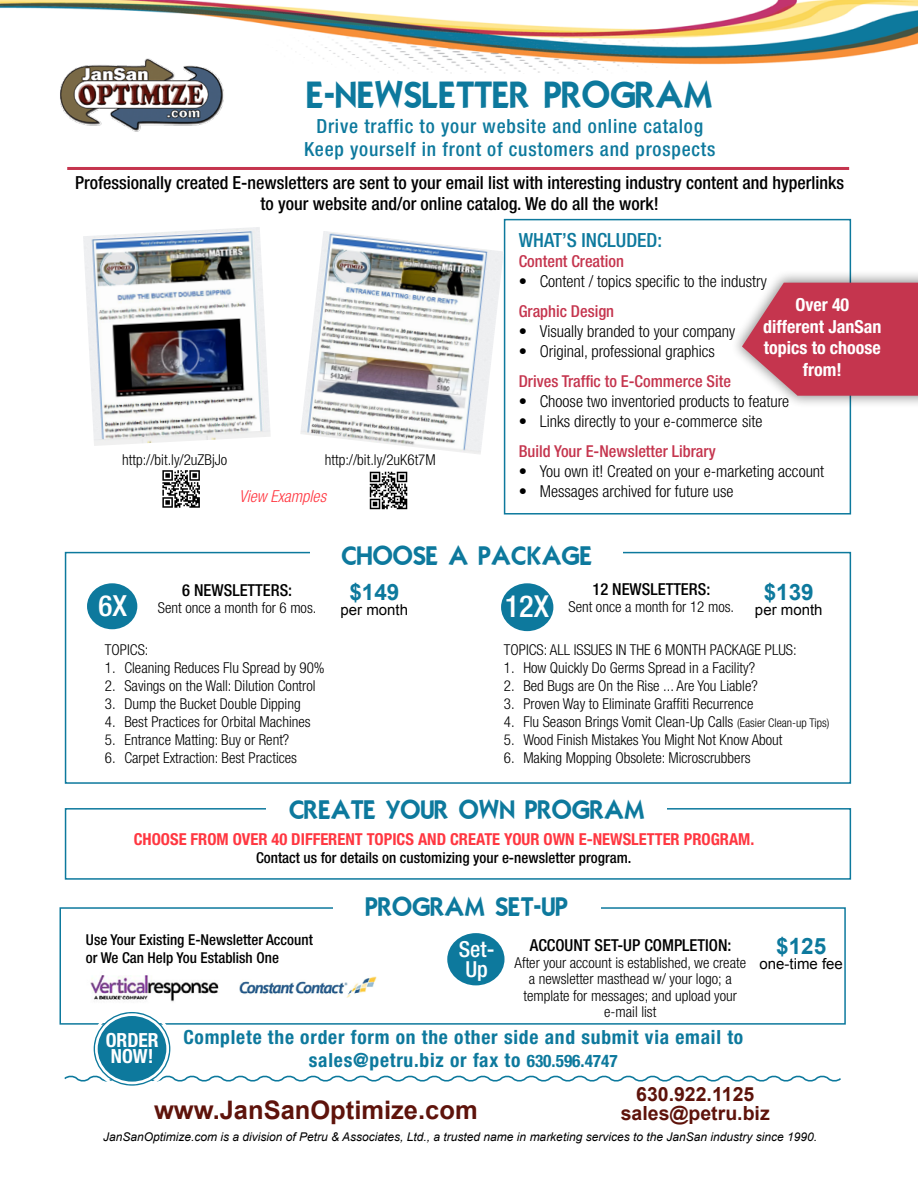
<style>
.page{position:relative;width:918px;height:1188px;background:#fff}
.page>*{position:absolute;margin:0;border:0;box-sizing:border-box;transform-origin:0 0}
.t1{font:36px "ELEGANCE";letter-spacing:.04em;color:#0d799d}
.t2{font:500 condensed 30.3px "Helvetica Neue LT Std";color:#fff}
.t3{font:500 condensed 29.1px "Helvetica Neue LT Std";color:#fff}
.t4{font:25.5px "ELEGANCE";letter-spacing:.04em;color:#0d799d}
.t5{font:700 25.5px "Arial";color:#5e130b}
.t6{font:700 22.5px "Arial";color:#0d799d}
.t7{font:500 condensed 22.05px/20.1px "Helvetica Neue LT Std";color:#fff}
.t8{font:700 condensed 19.5px/23.4px "Helvetica Neue LT Std";letter-spacing:.04em;color:#0d799d;text-align:center}
.t9{font:500 condensed 19.5px/22.5px "Helvetica Neue LT Std";letter-spacing:.04em;color:#0d799d;text-align:center}
.t10{font:700 19.5px "Arial";color:#5e130b}
.t11{font:500 condensed 19.5px "Helvetica Neue LT Std";color:#0d799d}
.t12{font:700 condensed 19.5px/16.5px "Helvetica Neue LT Std";color:#fff}
.t13{font:500 condensed 18px/21px "Helvetica Neue LT Std";color:#000;text-align:center}
.t14{font:700 condensed 18px/21.6px "Helvetica Neue LT Std";color:#fff;text-align:center}
.t15{font:300 condensed 16.5px "Helvetica Neue LT Std";color:#000}
.t16{font:500 condensed 16.5px "Helvetica Neue LT Std";color:#c5354e}
.t17{font:700 condensed 16.5px "Helvetica Neue LT Std";color:#ff3741}
.t18{font:500 condensed 16.5px "Helvetica Neue LT Std";color:#000}
.t19{font:italic 300 condensed 16.5px "Helvetica Neue LT Std";color:#ff3741}
.t20{font:300 condensed 15px/16.5px "Helvetica Neue LT Std";color:#000;text-align:center}
.t21{font:500 condensed 15px/18px "Helvetica Neue LT Std";color:#000}
.t22{font:15px "Arial";color:#000}
.t23{font:italic 12px "Arial";color:#000}
.s1{font-weight:500}
.s2{font-size:12px}
.s3{font-size:17.25px}
</style>
<div class="page">
<div style="left:504px;top:219px;width:347px;height:296px;border:2px solid #0d799d"></div>
<div style="left:730px;top:269px;width:188px;height:140px;background:#000;opacity:.44"></div>
<svg style="left:742px;top:283px;width:176px;height:113px;background:#cb5065"></svg>
<img style="left:0;top:0;width:918px;height:74px">
<div style="left:46px;top:45px;width:191px;height:99px;background:#fff"></div>
<img style="left:60px;top:58px;width:164px;height:74px">
<svg style="left:64px;top:1073px;width:777px;height:10px"></svg>
<hr style="left:67px;top:167px;width:782px;height:3px;background:#c5354e">
<img style="left:301px;top:231px;width:203px;height:224px">
<div style="left:87px;top:583px;width:50px;height:46px;background:#0d799d;border-radius:50%"></div>
<div style="left:501px;top:583px;width:52px;height:48px;background:#0d799d;border-radius:50%"></div>
<div style="left:447px;top:933px;width:58px;height:52px;background:#0d799d;border-radius:50%"></div>
<img style="left:90px;top:975px;width:129px;height:27px">
<img style="left:239px;top:976px;width:138px;height:22px">
<svg style="left:369px;top:471px;width:39px;height:39px"></svg>
<svg style="left:370px;top:472px;width:37px;height:37px"></svg>
<svg style="left:162px;top:470px;width:38px;height:38px"></svg>
<img style="left:83px;top:227px;width:187px;height:219px">
<div style="left:65px;top:552px;width:786px;height:232px;border:2px solid #0d799d"></div>
<div style="left:311px;top:539px;width:312px;height:29px;background:#fff"></div>
<div style="left:65px;top:808px;width:786px;height:72px;border:2px solid #0d799d"></div>
<div style="left:267px;top:793px;width:400px;height:32px;background:#fff"></div>
<div style="left:59px;top:907px;width:787px;height:118px;border:2px solid #0d799d"></div>
<div style="left:333px;top:890px;width:268px;height:32px;background:#fff"></div>
<div style="left:94px;top:1012px;width:76px;height:74px;background:#0d799d;border-radius:50%"></div>
<div style="left:90px;top:1008px;width:84px;height:82px;border:3px solid #fff;border-radius:50%"></div>
<div style="left:95px;top:1013px;width:74px;height:71px;border:3px solid #fff;border-radius:50%"></div>
<h1 class="t1" style="left:307px;top:72px;width:406px">E-NEWSLETTER PROGRAM</h1>
<h3 class="t9" style="left:304px;top:115px;width:413px">Drive traffic to your website and online catalog<br>Keep yourself in front of customers and prospects</h3>
<p class="t13" style="left:75px;top:171px;width:770px">Professionally created E-newsletters are sent to your email list with interesting industry content and hyperlinks to your website and/or online catalog. We do all the work!</p>
<p class="t20" style="left:122px;top:452px;width:107px">http://bit.ly/2uZBjJo</p>
<p class="t20" style="left:325px;top:452px;width:112px">http://bit.ly/2uK6t7M</p>
<p class="t19" style="left:239px;top:487px;width:89px">View Examples</p>
<h3 class="t11" style="left:519px;top:229px;width:145px">WHAT’S INCLUDED:</h3>
<p class="t16" style="left:519px;top:251px;width:107px">Content Creation</p>
<p class="t15" style="left:519px;top:271px;width:250px">• Content / topics specific to the industry</p>
<p class="t16" style="left:519px;top:302px;width:97px">Graphic Design</p>
<p class="t15" style="left:519px;top:322px;width:218px"><span class="s1">•</span> Visually branded to your company</p>
<p class="t15" style="left:519px;top:341px;width:198px">• Original, professional graphics</p>
<p class="t16" style="left:519px;top:372px;width:214px">Drives Traffic to E-Commerce Site</p>
<p class="t15" style="left:519px;top:392px;width:272px">• Choose two inventoried products to feature</p>
<p class="t15" style="left:519px;top:411px;width:245px">• Links directly to your e-commerce site</p>
<p class="t16" style="left:519px;top:442px;width:199px">Build Your E-Newsletter Library</p>
<p class="t15" style="left:519px;top:462px;width:307px">• You own it! Created on your e-marketing account</p>
<p class="t15" style="left:519px;top:481px;width:216px">• Messages archived for future use</p>
<p class="t14" style="left:763px;top:294px;width:120px">Over 40 different JanSan topics to choose from!</p>
<h3 class="t4" style="left:342px;top:539px;width:251px">CHOOSE A PACKAGE</h3>
<h3 class="t6" style="left:349px;top:577px;width:52px">$149</h3>
<p class="t22" style="left:341px;top:600px;width:69px">per month</p>
<h3 class="t6" style="left:764px;top:577px;width:52px">$139</h3>
<p class="t18" style="left:592px;top:579px;width:119px">12 NEWSLETTERS:</p>
<p class="t20" style="left:569px;top:598px;width:167px">Sent once a month for 12 mos.</p>
<p class="t18" style="left:182px;top:580px;width:111px">6 NEWSLETTERS:</p>
<p class="t20" style="left:158px;top:599px;width:160px">Sent once a month for 6 mos.</p>
<h2 class="t2" style="left:505px;top:588px;width:46px">12X</h2>
<h3 class="t3" style="left:98px;top:588px;width:30px">6X</h3>
<p class="t22" style="left:755px;top:600px;width:69px">per month</p>
<p class="t20" style="left:105px;top:641px;width:45px">TOPICS:</p>
<p class="t20" style="left:105px;top:659px;width:221px">1. Cleaning Reduces Flu Spread by 90%</p>
<p class="t20" style="left:105px;top:677px;width:212px">2. Savings on the Wall: Dilution Control</p>
<p class="t20" style="left:105px;top:695px;width:197px">3. Dump the Bucket Double Dipping</p>
<p class="t20" style="left:105px;top:713px;width:207px">4. Best Practices for Orbital Machines</p>
<p class="t20" style="left:105px;top:731px;width:186px">5. Entrance Matting: Buy or Rent?</p>
<p class="t20" style="left:105px;top:749px;width:194px">6. Carpet Extraction: Best Practices</p>
<p class="t20" style="left:504px;top:641px;width:294px">TOPICS: ALL ISSUES IN THE 6 MONTH PACKAGE PLUS:</p>
<p class="t20" style="left:504px;top:659px;width:253px">1. How Quickly Do Germs Spread in a Facility?</p>
<p class="t20" style="left:504px;top:677px;width:256px">2. Bed Bugs are On the Rise ... Are You Liable?</p>
<p class="t20" style="left:504px;top:695px;width:251px">3. Proven Way to Eliminate Graffiti Recurrence</p>
<p class="t20" style="left:504px;top:713px;width:327px">4. Flu Season Brings Vomit Clean-Up Calls <span class="s2">(Easier Clean-up Tips)</span></p>
<p class="t20" style="left:504px;top:731px;width:280px">5. Wood Finish Mistakes You Might Not Know About</p>
<p class="t20" style="left:504px;top:749px;width:248px">6. Making Mopping Obsolete: Microscrubbers</p>
<h3 class="t4" style="left:290px;top:793px;width:356px">CREATE YOUR OWN PROGRAM</h3>
<p class="t17" style="left:134px;top:829px;width:622px">CHOOSE FROM OVER 40 DIFFERENT TOPICS AND CREATE YOUR OWN E-NEWSLETTER PROGRAM.</p>
<p class="t21" style="left:256px;top:849px;width:377px">Contact us for details on customizing your e-newsletter program.</p>
<p class="t21" style="left:86px;top:930px;width:228px">Use Your Existing E-Newsletter Account or We Can Help You Establish One</p>
<h3 class="t4" style="left:366px;top:890px;width:203px">PROGRAM SET-UP</h3>
<h3 class="t7" style="left:459px;top:939px;width:37px">Set-<br>Up</h3>
<p class="t18" style="left:530px;top:935px;width:203px">ACCOUNT SET-UP COMPLETION:</p>
<p class="t20" style="left:515px;top:954px;width:233px">After your account is established, we create a newsletter masthead w/ your logo; a template for messages; and upload your e-mail list</p>
<h3 class="t12" style="left:106px;top:1031px;width:55px">ORDER<br>NOW!</h3>
<h3 class="t8" style="left:183px;top:1025px;width:561px">Complete the order form on the other side and submit via email to sales@petru.biz or fax to <span class="s3">630.596.4747</span></h3>
<h3 class="t6" style="left:776px;top:931px;width:52px">$125</h3>
<p class="t22" style="left:760px;top:954px;width:85px">one-time fee</p>
<h3 class="t10" style="left:636px;top:1081px;width:120px">630.922.1125</h3>
<h3 class="t5" style="left:154px;top:1094px;width:325px">www.JanSanOptimize.com</h3>
<h3 class="t10" style="left:621px;top:1100px;width:151px">sales@petru.biz</h3>
<p class="t23" style="left:103px;top:1129px;width:715px">JanSanOptimize.com is a division of Petru &amp; Associates, Ltd., a trusted name in marketing services to the JanSan industry since 1990.</p>
</div>
